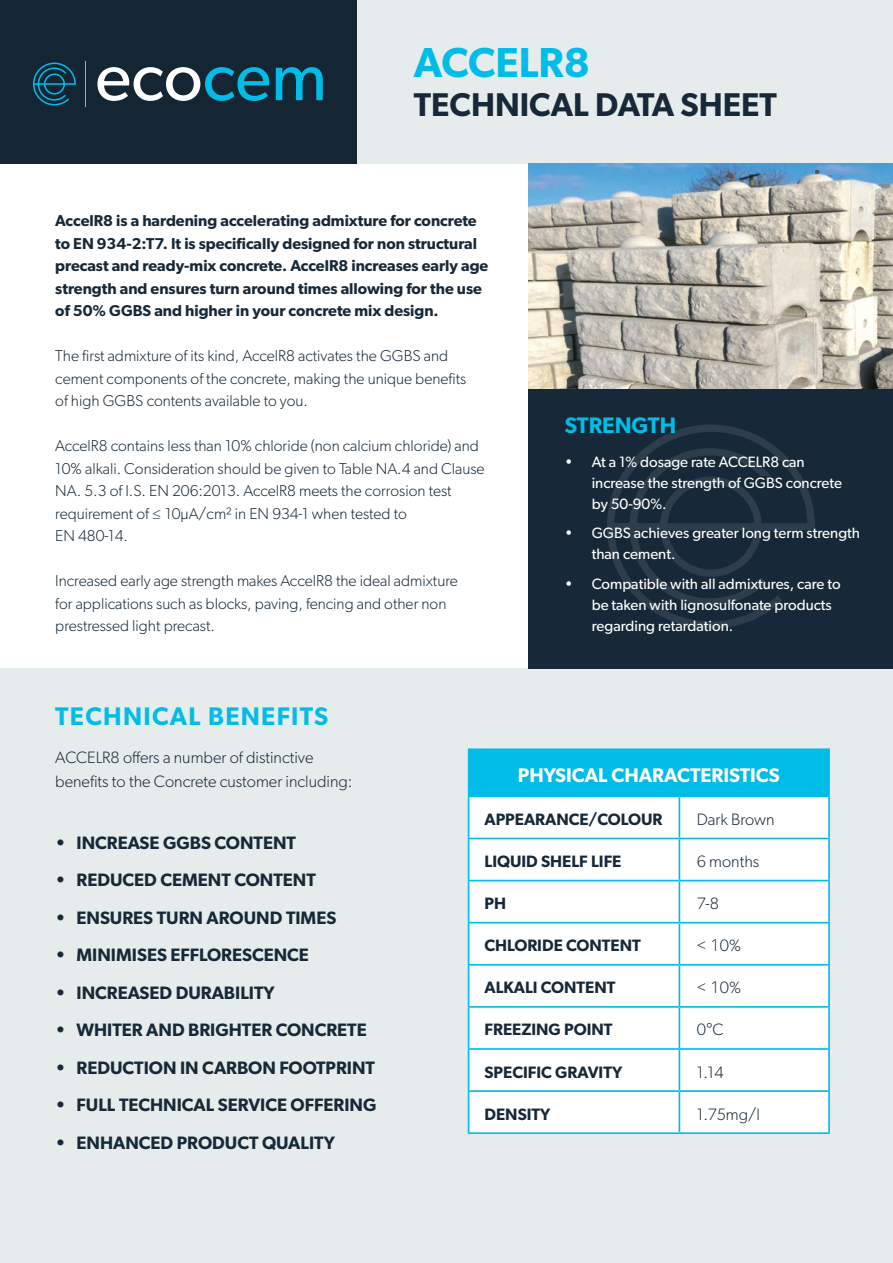
<style>
.page{position:relative;width:893px;height:1263px;background:#fff}
.page>*{position:absolute;margin:0;border:0;box-sizing:border-box;transform-origin:0 0}
.t1{font:600 42px "Gibson";color:#02bce8}
.t2{font:600 33px "Gibson";color:#172938}
.t3{font:600 25.5px "Gibson";letter-spacing:.05em;color:#02bce8}
.t4{font:600 22.5px "Gibson";color:#02bce8}
.t5{font:600 19.8px "Gibson";color:#fff}
.t6{font:600 18px "Gibson";color:#172938}
.t7{font:300 16.5px/24px "Gibson";color:#172938}
.t8{font:600 16.5px "Gibson";color:#172938}
.t9{font:300 16.5px "Open Sans";color:#172938}
.t10{font:300 15.75px/22.5px "Gibson";color:#172938}
.t11{font:600 15.75px/22.5px "Gibson";color:#172938}
.t12{font:15px/21px "Gibson";color:#fff}
.s1{font-family:"Open Sans";color:#2b3a47}
.s2{font-family:"Gibson"}
</style>
<div class="page">
<svg style="left:0;top:0;width:893px;height:164px;background:#9aa4a8"></svg>
<div style="left:0;top:668px;width:893px;height:595px;background:#e6eceb"></div>
<div style="left:469px;top:749px;width:360px;height:47px;background:#02bce8"></div>
<div style="left:469px;top:797px;width:359px;height:335px;background:#fff"></div>
<hr style="left:468px;top:748px;width:211px;height:2px;background:#02bce8">
<hr style="left:468px;top:750px;width:1px;height:46px;background:#02bce8">
<hr style="left:679px;top:748px;width:151px;height:2px;background:#02bce8">
<hr style="left:828px;top:750px;width:2px;height:46px;background:#02bce8">
<hr style="left:468px;top:796px;width:211px;height:1px;background:#02bce8">
<hr style="left:679px;top:796px;width:151px;height:1px;background:#02bce8">
<hr style="left:468px;top:797px;width:1px;height:41px;background:#02bce8">
<hr style="left:679px;top:797px;width:1px;height:41px;background:#02bce8">
<hr style="left:828px;top:797px;width:2px;height:41px;background:#02bce8">
<hr style="left:468px;top:839px;width:1px;height:41px;background:#02bce8">
<hr style="left:679px;top:839px;width:1px;height:41px;background:#02bce8">
<hr style="left:828px;top:839px;width:2px;height:41px;background:#02bce8">
<hr style="left:468px;top:881px;width:1px;height:41px;background:#02bce8">
<hr style="left:679px;top:881px;width:1px;height:41px;background:#02bce8">
<hr style="left:828px;top:881px;width:2px;height:41px;background:#02bce8">
<hr style="left:468px;top:923px;width:1px;height:41px;background:#02bce8">
<hr style="left:679px;top:923px;width:1px;height:41px;background:#02bce8">
<hr style="left:828px;top:923px;width:2px;height:41px;background:#02bce8">
<hr style="left:468px;top:965px;width:1px;height:41px;background:#02bce8">
<hr style="left:679px;top:965px;width:1px;height:41px;background:#02bce8">
<hr style="left:828px;top:965px;width:2px;height:41px;background:#02bce8">
<hr style="left:468px;top:1008px;width:1px;height:40px;background:#02bce8">
<hr style="left:679px;top:1008px;width:1px;height:40px;background:#02bce8">
<hr style="left:828px;top:1008px;width:2px;height:40px;background:#02bce8">
<hr style="left:468px;top:1050px;width:1px;height:40px;background:#02bce8">
<hr style="left:679px;top:1050px;width:1px;height:40px;background:#02bce8">
<hr style="left:828px;top:1050px;width:2px;height:40px;background:#02bce8">
<hr style="left:468px;top:1092px;width:1px;height:40px;background:#02bce8">
<hr style="left:679px;top:1092px;width:1px;height:40px;background:#02bce8">
<hr style="left:828px;top:1092px;width:2px;height:40px;background:#02bce8">
<hr style="left:468px;top:838px;width:211px;height:1px;background:#02bce8">
<hr style="left:679px;top:838px;width:151px;height:1px;background:#02bce8">
<hr style="left:468px;top:880px;width:211px;height:1px;background:#02bce8">
<hr style="left:679px;top:880px;width:151px;height:1px;background:#02bce8">
<hr style="left:468px;top:922px;width:211px;height:1px;background:#02bce8">
<hr style="left:679px;top:922px;width:151px;height:1px;background:#02bce8">
<hr style="left:468px;top:964px;width:211px;height:1px;background:#02bce8">
<hr style="left:679px;top:964px;width:151px;height:1px;background:#02bce8">
<hr style="left:468px;top:1006px;width:211px;height:2px;background:#02bce8">
<hr style="left:679px;top:1006px;width:151px;height:2px;background:#02bce8">
<hr style="left:468px;top:1048px;width:211px;height:2px;background:#02bce8">
<hr style="left:679px;top:1048px;width:151px;height:2px;background:#02bce8">
<hr style="left:468px;top:1090px;width:211px;height:2px;background:#02bce8">
<hr style="left:679px;top:1090px;width:151px;height:2px;background:#02bce8">
<hr style="left:468px;top:1132px;width:211px;height:2px;background:#02bce8">
<hr style="left:679px;top:1132px;width:151px;height:2px;background:#02bce8">
<img style="left:529px;top:164px;width:364px;height:225px">
<div style="left:529px;top:389px;width:364px;height:279px;background:#172938"></div>
<svg style="left:607px;top:425px;width:208px;height:204px"></svg>
<svg style="left:97px;top:67px;width:172px;height:34px"></svg>
<svg style="left:276px;top:67px;width:47px;height:33px;background:#0b6e8b"></svg>
<svg style="left:33px;top:63px;width:43px;height:42px;background:#0f485e"></svg>
<hr style="left:85px;top:61px;width:1px;height:46px;background:#9eb2ac">
<p class="t1" style="left:414px;top:37px;width:178px">ACCELR8</p>
<p class="t2" style="left:414px;top:85px;width:364px">TECHNICAL DATA SHEET</p>
<p class="t11" style="left:55px;top:209px;width:435px">AccelR8 is a hardening accelerating admixture for concrete to EN 934-2:T7. It is specifically designed for non structural precast and ready-mix concrete. AccelR8 increases early age strength and ensures turn around times allowing for the use of 50% GGBS and higher in your concrete mix design.</p>
<p class="t10" style="left:55px;top:344px;width:412px">The first admixture of its kind, AccelR8 activates the GGBS and cement components of the concrete, making the unique benefits of high GGBS contents available to you.</p>
<p class="t10" style="left:55px;top:434px;width:431px">AccelR8 contains less than 10% chloride (non calcium chloride) and 10% alkali. Consideration should be given to Table NA.4 and Clause NA. 5.3 of I.S. EN 206:2013. AccelR8 meets the corrosion test requirement of <span class="s1">≤</span> 10μA/cm² in EN 934-1 when tested to<br>EN 480-14.</p>
<p class="t10" style="left:55px;top:569px;width:404px">Increased early age strength makes AccelR8 the ideal admixture for applications such as blocks, paving, fencing and other non prestressed light precast.</p>
<p class="t4" style="left:565px;top:412px;width:113px">STRENGTH</p>
<p class="t12" style="left:592px;top:451px;width:252px;text-indent:-27px">• At a 1% dosage rate ACCELR8 can increase the strength of GGBS concrete by 50-90%.</p>
<p class="t12" style="left:592px;top:522px;width:270px;text-indent:-27px">• GGBS achieves greater long term strength than cement.</p>
<p class="t12" style="left:592px;top:573px;width:250px;text-indent:-27px">• Compatible with all admixtures, care to be taken with lignosulfonate products regarding retardation.</p>
<p class="t3" style="left:55px;top:700px;width:274px">TECHNICAL BENEFITS</p>
<p class="t7" style="left:55px;top:745px;width:299px">ACCELR8 offers a number of distinctive benefits to the Concrete customer including:</p>
<p class="t6" style="left:55px;top:832px;width:242px">• INCREASE GGBS CONTENT</p>
<p class="t6" style="left:55px;top:869px;width:262px">• REDUCED CEMENT CONTENT</p>
<p class="t6" style="left:55px;top:907px;width:283px">• ENSURES TURN AROUND TIMES</p>
<p class="t6" style="left:55px;top:944px;width:255px">• MINIMISES EFFLORESCENCE</p>
<p class="t6" style="left:55px;top:982px;width:221px">• INCREASED DURABILITY</p>
<p class="t6" style="left:55px;top:1019px;width:313px">• WHITER AND BRIGHTER CONCRETE</p>
<p class="t6" style="left:55px;top:1057px;width:321px">• REDUCTION IN CARBON FOOTPRINT</p>
<p class="t6" style="left:55px;top:1094px;width:323px">• FULL TECHNICAL SERVICE OFFERING</p>
<p class="t6" style="left:55px;top:1132px;width:281px">• ENHANCED PRODUCT QUALITY</p>
<p class="t5" style="left:518px;top:763px;width:263px">PHYSICAL CHARACTERISTICS</p>
<p class="t8" style="left:484px;top:809px;width:179px">APPEARANCE/COLOUR</p>
<p class="t7" style="left:697px;top:807px;width:79px">Dark Brown</p>
<p class="t8" style="left:484px;top:851px;width:138px">LIQUID SHELF LIFE</p>
<p class="t7" style="left:697px;top:849px;width:64px">6 months</p>
<p class="t8" style="left:484px;top:894px;width:23px">PH</p>
<p class="t7" style="left:697px;top:891px;width:24px">7-8</p>
<p class="t8" style="left:484px;top:936px;width:158px">CHLORIDE CONTENT</p>
<p class="t9" style="left:697px;top:934px;width:46px">&lt; 1<span class="s2">0%</span></p>
<p class="t8" style="left:484px;top:978px;width:132px">ALKALI CONTENT</p>
<p class="t9" style="left:697px;top:976px;width:46px">&lt; 1<span class="s2">0%</span></p>
<p class="t8" style="left:484px;top:1020px;width:129px">FREEZING POINT</p>
<p class="t7" style="left:697px;top:1017px;width:28px">0°C</p>
<p class="t8" style="left:484px;top:1062px;width:139px">SPECIFIC GRAVITY</p>
<p class="t7" style="left:697px;top:1060px;width:28px">1.14</p>
<p class="t8" style="left:484px;top:1104px;width:67px">DENSITY</p>
<p class="t7" style="left:697px;top:1102px;width:65px">1.75mg/l</p>
</div>
